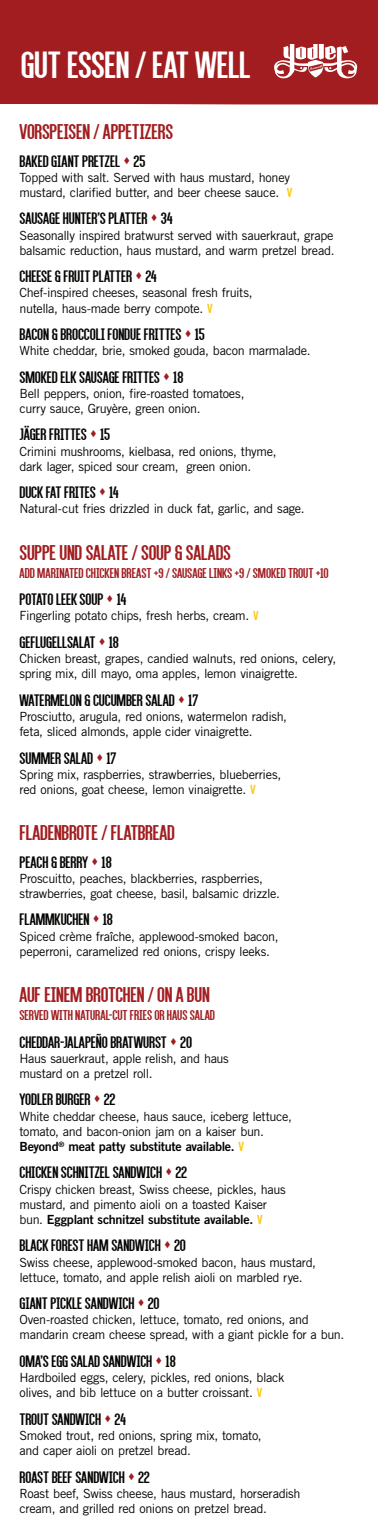
<style>
.page{position:relative;width:378px;height:1540px;background:#fff}
.page>*{position:absolute;margin:0;border:0;box-sizing:border-box;transform-origin:0 0}
.t1{font:40.32px "Alegre Sans";letter-spacing:-.015em;color:#fff}
.t2{font:22.75px "Alegre Sans";letter-spacing:-.015em;color:#a11d20}
.t3{font:17.67px "Alegre Sans";letter-spacing:-.01em;color:#040503}
.t4{font:15.15px "Alegre Sans";letter-spacing:-.01em;color:#a11d20}
.t5{font:12.63px/15.2px "Trade Gothic LT Std";letter-spacing:-.025em;color:#040503}
.t6{font:12.63px "Trade Gothic LT Std Bd 2";letter-spacing:-.025em;color:#040503}
.s1{color:#a11d20}
.s2{font-family:"Trade Gothic LT Std Bd Cn 20";color:#fcc81a}
.s3{font-family:"Trade Gothic LT Std"}
</style>
<div class="page">
<div style="left:0;top:0;width:378px;height:104px;background:#a11d20"></div>
<svg style="left:274px;top:45px;width:83px;height:33px"></svg>
<h1 class="t1" style="left:21px;top:41px;width:232px">GUT ESSEN / EAT WELL</h1>
<h2 class="t2" style="left:20px;top:118px;width:155px">VORSPEISEN / APPETIZERS</h2>
<h3 class="t3" style="left:20px;top:150px;width:127px">BAKED GIANT PRETZEL <span class="s1">▲</span> 25</h3>
<p class="t5" style="left:20px;top:169px;width:274px">Topped with salt. Served with haus mustard, honey mustard, clarified butter, and beer cheese sauce. <span class="s2">V</span></p>
<h3 class="t3" style="left:20px;top:208px;width:155px">SAUSAGE HUNTER’S PLATTER <span class="s1">▲</span> 34</h3>
<p class="t5" style="left:20px;top:227px;width:316px">Seasonally inspired bratwurst served with sauerkraut, grape balsamic reduction, haus mustard, and warm pretzel bread.</p>
<h3 class="t3" style="left:20px;top:266px;width:139px">CHEESE &amp; FRUIT PLATTER <span class="s1">▲</span> 24</h3>
<p class="t5" style="left:20px;top:285px;width:235px">Chef-inspired cheeses, seasonal fresh fruits, nutella, haus-made berry compote. <span class="s2">V</span></p>
<h3 class="t3" style="left:20px;top:324px;width:187px">BACON &amp; BROCCOLI FONDUE FRITTES <span class="s1">▲</span> 15</h3>
<p class="t5" style="left:20px;top:343px;width:293px">White cheddar, brie, smoked gouda, bacon marmalade.</p>
<h3 class="t3" style="left:20px;top:366px;width:165px">SMOKED ELK SAUSAGE FRITTES <span class="s1">▲</span> 18</h3>
<p class="t5" style="left:20px;top:386px;width:226px">Bell peppers, onion, fire-roasted tomatoes, curry sauce, Gruyère, green onion.</p>
<h3 class="t3" style="left:20px;top:424px;width:92px">JÄGER FRITTES <span class="s1">▲</span> 15</h3>
<p class="t5" style="left:20px;top:443px;width:259px">Crimini mushrooms, kielbasa, red onions, thyme, dark lager, spiced sour cream, green onion.</p>
<h3 class="t3" style="left:20px;top:482px;width:101px">DUCK FAT FRITES <span class="s1">▲</span> 14</h3>
<p class="t5" style="left:20px;top:501px;width:287px">Natural-cut fries drizzled in duck fat, garlic, and sage.</p>
<h2 class="t2" style="left:20px;top:539px;width:213px">SUPPE UND SALATE / SOUP &amp; SALADS</h2>
<p class="t4" style="left:20px;top:564px;width:311px">ADD MARINATED CHICKEN BREAST +9 / SAUSAGE LINKS +9 / SMOKED TROUT +10</p>
<h3 class="t3" style="left:20px;top:589px;width:108px">POTATO LEEK SOUP <span class="s1">▲</span> 14</h3>
<p class="t5" style="left:20px;top:608px;width:241px">Fingerling potato chips, fresh herbs, cream. <span class="s2">V</span></p>
<h3 class="t3" style="left:20px;top:632px;width:101px">GEFLUGELLSALAT <span class="s1">▲</span> 18</h3>
<p class="t5" style="left:20px;top:651px;width:318px">Chicken breast, grapes, candied walnuts, red onions, celery, spring mix, dill mayo, oma apples, lemon vinaigrette.</p>
<h3 class="t3" style="left:20px;top:689px;width:180px">WATERMELON &amp; CUCUMBER SALAD <span class="s1">▲</span> 17</h3>
<p class="t5" style="left:20px;top:709px;width:269px">Prosciutto, arugula, red onions, watermelon radish, feta, sliced almonds, apple cider vinaigrette.</p>
<h3 class="t3" style="left:20px;top:747px;width:99px">SUMMER SALAD <span class="s1">▲</span> 17</h3>
<p class="t5" style="left:20px;top:767px;width:263px">Spring mix, raspberries, strawberries, blueberries, red onions, goat cheese, lemon vinaigrette. <span class="s2">V</span></p>
<h2 class="t2" style="left:20px;top:819px;width:157px">FLADENBROTE / FLATBREAD</h2>
<h3 class="t3" style="left:20px;top:851px;width:94px">PEACH &amp; BERRY <span class="s1">▲</span> 18</h3>
<p class="t5" style="left:20px;top:871px;width:262px">Proscuitto, peaches, blackberries, raspberries, strawberries, goat cheese, basil, balsamic drizzle.</p>
<h3 class="t3" style="left:20px;top:909px;width:95px">FLAMMKUCHEN <span class="s1">▲</span> 18</h3>
<p class="t5" style="left:20px;top:928px;width:261px">Spiced crème fraîche, applewood-smoked bacon, peperroni, caramelized red onions, crispy leeks.</p>
<h2 class="t2" style="left:20px;top:981px;width:192px">AUF EINEM BROTCHEN / ON A BUN</h2>
<p class="t4" style="left:20px;top:1006px;width:197px">SERVED WITH NATURAL-CUT FRIES OR HAUS SALAD</p>
<h3 class="t3" style="left:20px;top:1031px;width:174px">CHEDDAR-JALAPEÑO BRATWURST <span class="s1">▲</span> 20</h3>
<p class="t5" style="left:20px;top:1050px;width:211px">Haus sauerkraut, apple relish, and haus mustard on a pretzel roll.</p>
<h3 class="t3" style="left:20px;top:1089px;width:98px">YODLER BURGER <span class="s1">▲</span> 22</h3>
<p class="t5" style="left:20px;top:1108px;width:274px">White cheddar cheese, haus sauce, iceberg lettuce, tomato, and bacon-onion jam on a kaiser bun.</p>
<p class="t6" style="left:20px;top:1139px;width:226px">Beyond<sup>®</sup> meat patty substitute available. <span class="s2">V</span></p>
<h3 class="t3" style="left:20px;top:1162px;width:169px">CHICKEN SCHNITZEL SANDWICH <span class="s1">▲</span> 22</h3>
<p class="t5" style="left:20px;top:1181px;width:268px">Crispy chicken breast, Swiss cheese, pickles, haus mustard, and pimento aioli on a toasted Kaiser</p>
<p class="t6" style="left:20px;top:1211px;width:245px"><span class="s3">bun.</span> Eggplant schnitzel substitute available. <span class="s2">V</span></p>
<h3 class="t3" style="left:20px;top:1235px;width:168px">BLACK FOREST HAM SANDWICH <span class="s1">▲</span> 20</h3>
<p class="t5" style="left:20px;top:1254px;width:298px">Swiss cheese, applewood-smoked bacon, haus mustard, lettuce, tomato, and apple relish aioli on marbled rye.</p>
<h3 class="t3" style="left:20px;top:1293px;width:142px">GIANT PICKLE SANDWICH <span class="s1">▲</span> 20</h3>
<p class="t5" style="left:20px;top:1312px;width:326px">Oven-roasted chicken, lettuce, tomato, red onions, and mandarin cream cheese spread, with a giant pickle for a bun.</p>
<h3 class="t3" style="left:20px;top:1351px;width:158px">OMA’S EGG SALAD SANDWICH <span class="s1">▲</span> 18</h3>
<p class="t5" style="left:20px;top:1370px;width:266px">Hardboiled eggs, celery, pickles, red onions, black olives, and bib lettuce on a butter croissant. <span class="s2">V</span></p>
<h3 class="t3" style="left:20px;top:1408px;width:108px">TROUT SANDWICH <span class="s1">▲</span> 24</h3>
<p class="t5" style="left:20px;top:1428px;width:244px">Smoked trout, red onions, spring mix, tomato, and caper aioli on pretzel bread.</p>
<h3 class="t3" style="left:20px;top:1466px;width:132px">ROAST BEEF SANDWICH <span class="s1">▲</span> 22</h3>
<p class="t5" style="left:20px;top:1486px;width:283px">Roast beef, Swiss cheese, haus mustard, horseradish cream, and grilled red onions on pretzel bread.</p>
</div>
